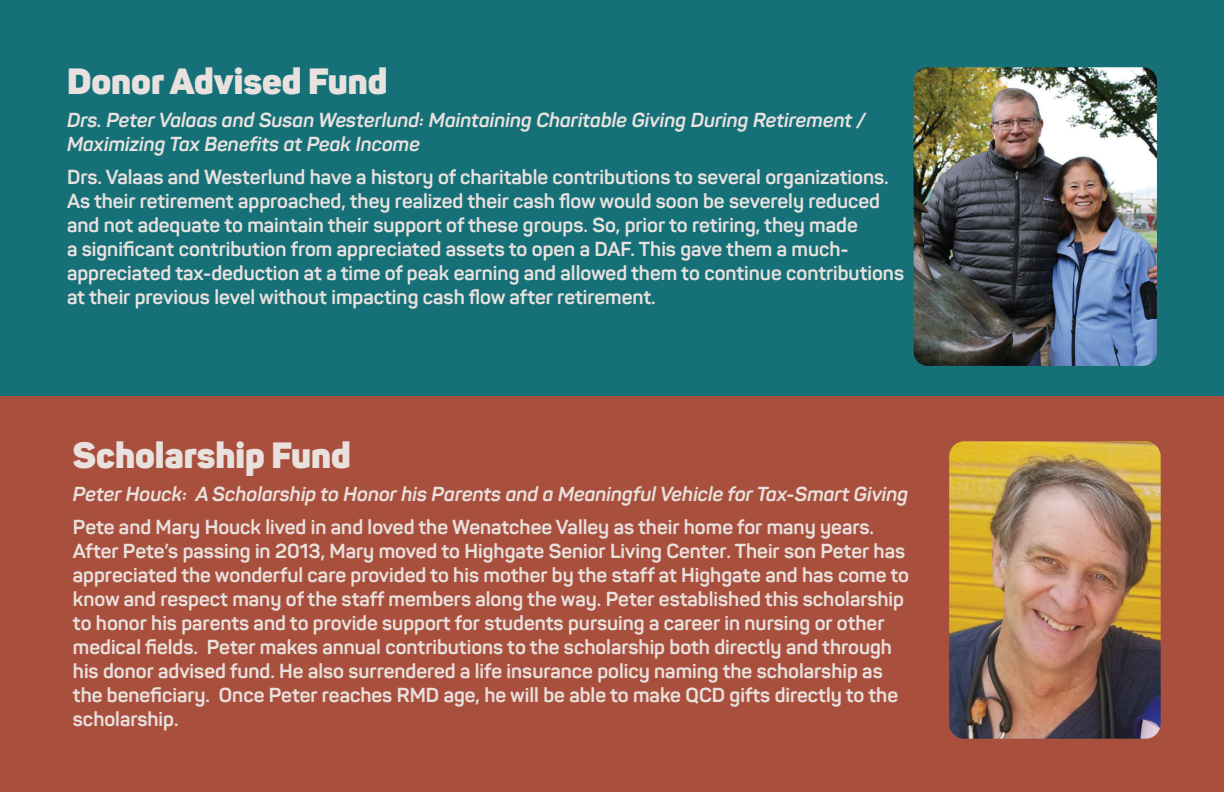
<style>
.page{position:relative;width:1224px;height:792px;background:#fff}
.page>*{position:absolute;margin:0;border:0;box-sizing:border-box;transform-origin:0 0}
.t1{font:900 36px "Sahar";color:#e9e1de}
.t2{font:700 20px/24px "Sahar";color:#e9e1de}
.t3{font:italic 700 20px/24px "Sahar";color:#e9e1de}
</style>
<div class="page">
<div style="left:0;top:0;width:1224px;height:396px;background:#157078"></div>
<img style="left:914px;top:67px;width:243px;height:299px">
<div style="left:0;top:396px;width:1224px;height:396px;background:#a8503d"></div>
<img style="left:949px;top:441px;width:212px;height:298px">
<h1 class="t1" style="left:67px;top:58px;width:322px">Donor Advised Fund</h1>
<p class="t3" style="left:67px;top:108px;width:800px">Drs. Peter Valaas and Susan Westerlund: Maintaining Charitable Giving During Retirement /<br>Maximizing Tax Benefits at Peak Income</p>
<p class="t2" style="left:67px;top:165px;width:839px">Drs. Valaas and Westerlund have a history of charitable contributions to several organizations.<br>As their retirement approached, they realized their cash flow would soon be severely reduced and not adequate to maintain their support of these groups. So, prior to retiring, they made<br>a significant contribution from appreciated assets to open a DAF. This gave them a much&shy;appreciated tax-deduction at a time of peak earning and allowed them to continue contributions at their previous level without impacting cash flow after retirement.</p>
<h1 class="t1" style="left:73px;top:432px;width:280px">Scholarship Fund</h1>
<p class="t3" style="left:73px;top:482px;width:837px">Peter Houck: A Scholarship to Honor his Parents and a Meaningful Vehicle for Tax-Smart Giving</p>
<p class="t2" style="left:73px;top:515px;width:838px">Pete and Mary Houck lived in and loved the Wenatchee Valley as their home for many years.<br>After Pete’s passing in 2013, Mary moved to Highgate Senior Living Center. Their son Peter has appreciated the wonderful care provided to his mother by the staff at Highgate and has come to know and respect many of the staff members along the way. Peter established this scholarship to honor his parents and to provide support for students pursuing a career in nursing or other medical fields. Peter makes annual contributions to the scholarship both directly and through his donor advised fund. He also surrendered a life insurance policy naming the scholarship as the beneficiary. Once Peter reaches RMD age, he will be able to make QCD gifts directly to the scholarship.</p>
</div>
